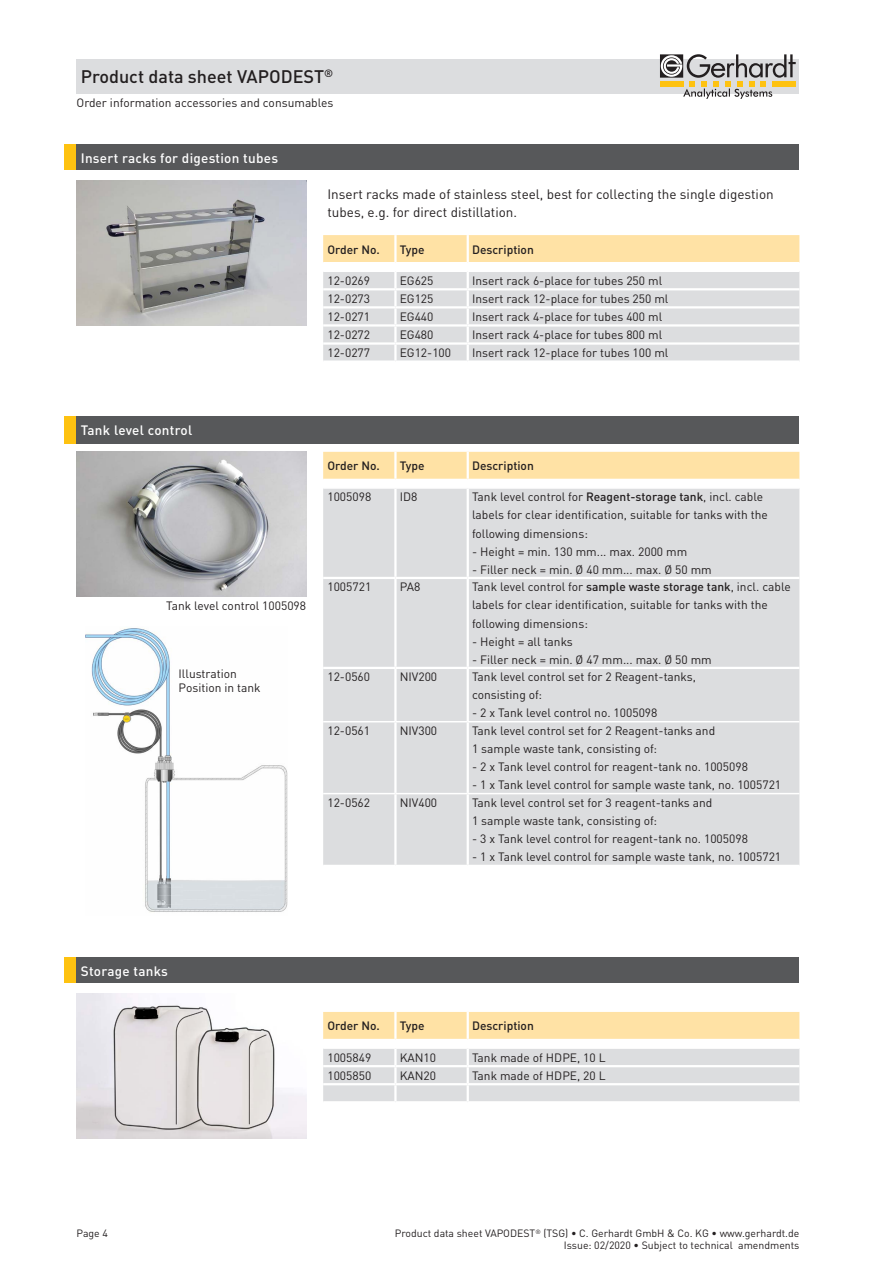
<style>
.page{position:relative;width:893px;height:1263px;background:#fff}
.page>*{position:absolute;margin:0;border:0;box-sizing:border-box;transform-origin:0 0}
.t1{font:500 18px "DINOT";color:#231f20}
.A1-Fließtext{font:13.5px/18px "DINOT";color:#231f20}
.t2{font:500 13.5px "DINOT";letter-spacing:.02em;color:#fff}
.t3{font:12px/18px "DINOT";color:#231f20}
.t4{font:500 12px "DINOT";color:#231f20}
.t5{font:10.5px/12px "DINOT";color:#231f20;text-align:right}
.s1{font-weight:500}
</style>
<div class="page">
<div style="left:77px;top:59px;width:722px;height:34px;background:#dcdddf"></div>
<svg style="left:660px;top:54px;width:136px;height:45px"></svg>
<svg style="left:323px;top:1012px;width:476px;height:89px"></svg>
<hr style="left:394px;top:1012px;width:3px;height:27px;background:#fff">
<hr style="left:467px;top:1012px;width:2px;height:27px;background:#fff">
<hr style="left:323px;top:1039px;width:72px;height:1px;background:#fff">
<hr style="left:395px;top:1039px;width:73px;height:1px;background:#fff">
<hr style="left:468px;top:1039px;width:331px;height:1px;background:#fff">
<div style="left:64px;top:958px;width:13px;height:25px;background:#fec210"></div>
<div style="left:77px;top:958px;width:722px;height:25px;background:#57585a"></div>
<img style="left:77px;top:994px;width:229px;height:144px">
<svg style="left:323px;top:235px;width:476px;height:125px"></svg>
<hr style="left:394px;top:235px;width:3px;height:27px;background:#fff">
<hr style="left:467px;top:235px;width:2px;height:27px;background:#fff">
<hr style="left:323px;top:262px;width:72px;height:1px;background:#fff">
<hr style="left:395px;top:262px;width:73px;height:1px;background:#fff">
<hr style="left:468px;top:262px;width:331px;height:1px;background:#fff">
<div style="left:64px;top:145px;width:13px;height:25px;background:#fec210"></div>
<div style="left:77px;top:145px;width:722px;height:25px;background:#57585a"></div>
<div style="left:323px;top:489px;width:476px;height:376px;background:#dcdddf"></div>
<div style="left:323px;top:452px;width:476px;height:27px;background:#ffe2a5"></div>
<hr style="left:323px;top:721px;width:72px;height:1px;background:#fff">
<hr style="left:395px;top:721px;width:73px;height:1px;background:#fff">
<hr style="left:468px;top:721px;width:331px;height:1px;background:#fff">
<hr style="left:323px;top:793px;width:72px;height:1px;background:#fff">
<hr style="left:395px;top:793px;width:73px;height:1px;background:#fff">
<hr style="left:468px;top:793px;width:331px;height:1px;background:#fff">
<hr style="left:394px;top:489px;width:3px;height:88px;background:#fff">
<hr style="left:467px;top:489px;width:2px;height:88px;background:#fff">
<hr style="left:323px;top:577px;width:72px;height:2px;background:#fff">
<hr style="left:395px;top:577px;width:73px;height:2px;background:#fff">
<hr style="left:394px;top:579px;width:3px;height:88px;background:#fff">
<hr style="left:468px;top:577px;width:331px;height:2px;background:#fff">
<hr style="left:467px;top:579px;width:2px;height:88px;background:#fff">
<hr style="left:323px;top:667px;width:72px;height:2px;background:#fff">
<hr style="left:395px;top:667px;width:73px;height:2px;background:#fff">
<hr style="left:394px;top:669px;width:3px;height:52px;background:#fff">
<hr style="left:468px;top:667px;width:331px;height:2px;background:#fff">
<hr style="left:467px;top:669px;width:2px;height:52px;background:#fff">
<hr style="left:394px;top:722px;width:3px;height:71px;background:#fff">
<hr style="left:467px;top:722px;width:2px;height:71px;background:#fff">
<hr style="left:394px;top:794px;width:3px;height:71px;background:#fff">
<hr style="left:467px;top:794px;width:2px;height:71px;background:#fff">
<hr style="left:394px;top:452px;width:3px;height:27px;background:#fff">
<hr style="left:467px;top:452px;width:2px;height:27px;background:#fff">
<div style="left:64px;top:416px;width:13px;height:27px;background:#fec210"></div>
<div style="left:77px;top:416px;width:722px;height:27px;background:#57585a"></div>
<img style="left:77px;top:452px;width:229px;height:144px">
<img style="left:85px;top:628px;width:202px;height:284px">
<img style="left:77px;top:181px;width:229px;height:144px">
<h1 class="t1" style="left:81px;top:65px;width:254px">Product data sheet VAPODEST<sup>®</sup></h1>
<p class="t3" style="left:77px;top:93px;width:259px">Order information accessories and consumables</p>
<p class="t2" style="left:81px;top:149px;width:199px">Insert racks for digestion tubes</p>
<p class="A1-Fließtext" style="left:327px;top:185px;width:448px">Insert racks made of stainless steel, best for collecting the single digestion tubes, e.g. for direct distillation.</p>
<p class="t4" style="left:327px;top:241px;width:54px">Order No.</p>
<p class="t4" style="left:400px;top:241px;width:26px">Type</p>
<p class="t4" style="left:472px;top:241px;width:63px">Description</p>
<p class="t3" style="left:327px;top:271px;width:44px">12-0269</p>
<p class="t3" style="left:400px;top:271px;width:35px">EG625</p>
<p class="t3" style="left:472px;top:271px;width:192px">Insert rack 6-place for tubes 250 ml</p>
<p class="t3" style="left:327px;top:289px;width:44px">12-0273</p>
<p class="t3" style="left:400px;top:289px;width:35px">EG125</p>
<p class="t3" style="left:472px;top:289px;width:198px">Insert rack 12-place for tubes 250 ml</p>
<p class="t3" style="left:327px;top:307px;width:44px">12-0271</p>
<p class="t3" style="left:400px;top:307px;width:35px">EG440</p>
<p class="t3" style="left:472px;top:307px;width:192px">Insert rack 4-place for tubes 400 ml</p>
<p class="t3" style="left:327px;top:325px;width:44px">12-0272</p>
<p class="t3" style="left:400px;top:325px;width:35px">EG480</p>
<p class="t3" style="left:472px;top:325px;width:192px">Insert rack 4-place for tubes 800 ml</p>
<p class="t3" style="left:327px;top:343px;width:44px">12-0277</p>
<p class="t3" style="left:400px;top:343px;width:53px">EG12-100</p>
<p class="t3" style="left:472px;top:343px;width:198px">Insert rack 12-place for tubes 100 ml</p>
<p class="t2" style="left:81px;top:421px;width:113px">Tank level control</p>
<p class="t3" style="left:166px;top:597px;width:142px">Tank level control 1005098</p>
<p class="t3" style="left:179px;top:664px;width:60px">Illustration</p>
<p class="t3" style="left:179px;top:679px;width:84px">Position in tank</p>
<p class="t4" style="left:327px;top:458px;width:54px">Order No.</p>
<p class="t4" style="left:400px;top:458px;width:26px">Type</p>
<p class="t4" style="left:472px;top:458px;width:63px">Description</p>
<p class="t3" style="left:327px;top:488px;width:45px">1005098</p>
<p class="t3" style="left:400px;top:488px;width:19px">ID8</p>
<p class="t3" style="left:472px;top:488px;width:297px">Tank level control for <span class="s1">Reagent-storage tank</span>, incl. cable labels for clear identification, suitable for tanks with the following dimensions:</p>
<p class="t3" style="left:472px;top:542px;width:217px">- Height = min. 130 mm... max. 2000 mm</p>
<p class="t3" style="left:472px;top:560px;width:241px">- Filler neck = min. Ø 40 mm... max. Ø 50 mm</p>
<p class="t3" style="left:327px;top:578px;width:45px">1005721</p>
<p class="t3" style="left:400px;top:578px;width:22px">PA8</p>
<p class="t3" style="left:472px;top:578px;width:320px">Tank level control for <span class="s1">sample waste storage tank</span>, incl. cable labels for clear identification, suitable for tanks with the following dimensions:</p>
<p class="t3" style="left:472px;top:632px;width:102px">- Height = all tanks</p>
<p class="t3" style="left:472px;top:650px;width:241px">- Filler neck = min. Ø 47 mm... max. Ø 50 mm</p>
<p class="t3" style="left:327px;top:668px;width:44px">12-0560</p>
<p class="t3" style="left:400px;top:668px;width:39px">NIV200</p>
<p class="t3" style="left:472px;top:668px;width:225px">Tank level control set for 2 Reagent-tanks,</p>
<p class="t3" style="left:472px;top:686px;width:71px">consisting of:</p>
<p class="t3" style="left:472px;top:704px;width:187px">- 2 x Tank level control no. 1005098</p>
<p class="t3" style="left:327px;top:722px;width:44px">12-0561</p>
<p class="t3" style="left:400px;top:722px;width:39px">NIV300</p>
<p class="t3" style="left:472px;top:722px;width:245px">Tank level control set for 2 Reagent-tanks and</p>
<p class="t3" style="left:472px;top:740px;width:186px">1 sample waste tank, consisting of:</p>
<p class="t3" style="left:472px;top:758px;width:277px">- 2 x Tank level control for reagent-tank no. 1005098</p>
<p class="t3" style="left:472px;top:776px;width:311px">- 1 x Tank level control for sample waste tank, no. 1005721</p>
<p class="t3" style="left:327px;top:793px;width:44px">12-0562</p>
<p class="t3" style="left:400px;top:793px;width:39px">NIV400</p>
<p class="t3" style="left:472px;top:793px;width:242px">Tank level control set for 3 reagent-tanks and</p>
<p class="t3" style="left:472px;top:811px;width:186px">1 sample waste tank, consisting of:</p>
<p class="t3" style="left:472px;top:830px;width:277px">- 3 x Tank level control for reagent-tank no. 1005098</p>
<p class="t3" style="left:472px;top:848px;width:311px">- 1 x Tank level control for sample waste tank, no. 1005721</p>
<p class="t2" style="left:81px;top:962px;width:88px">Storage tanks</p>
<p class="t4" style="left:327px;top:1018px;width:54px">Order No.</p>
<p class="t4" style="left:400px;top:1018px;width:26px">Type</p>
<p class="t4" style="left:472px;top:1018px;width:63px">Description</p>
<p class="t3" style="left:327px;top:1048px;width:45px">1005849</p>
<p class="t3" style="left:400px;top:1048px;width:38px">KAN10</p>
<p class="t3" style="left:472px;top:1048px;width:135px">Tank made of HDPE, 10 L</p>
<p class="t3" style="left:327px;top:1066px;width:45px">1005850</p>
<p class="t3" style="left:400px;top:1066px;width:38px">KAN20</p>
<p class="t3" style="left:472px;top:1066px;width:135px">Tank made of HDPE, 20 L</p>
<p class="t5" style="left:77px;top:1227px;width:33px">Page 4</p>
<p class="t5" style="left:395px;top:1227px;width:406px">Product data sheet VAPODEST<sup>®</sup> (TSG) • C. Gerhardt GmbH &amp; Co. KG • www.gerhardt.de<br>Issue: 02/2020 • Subject to technical amendments</p>
</div>
